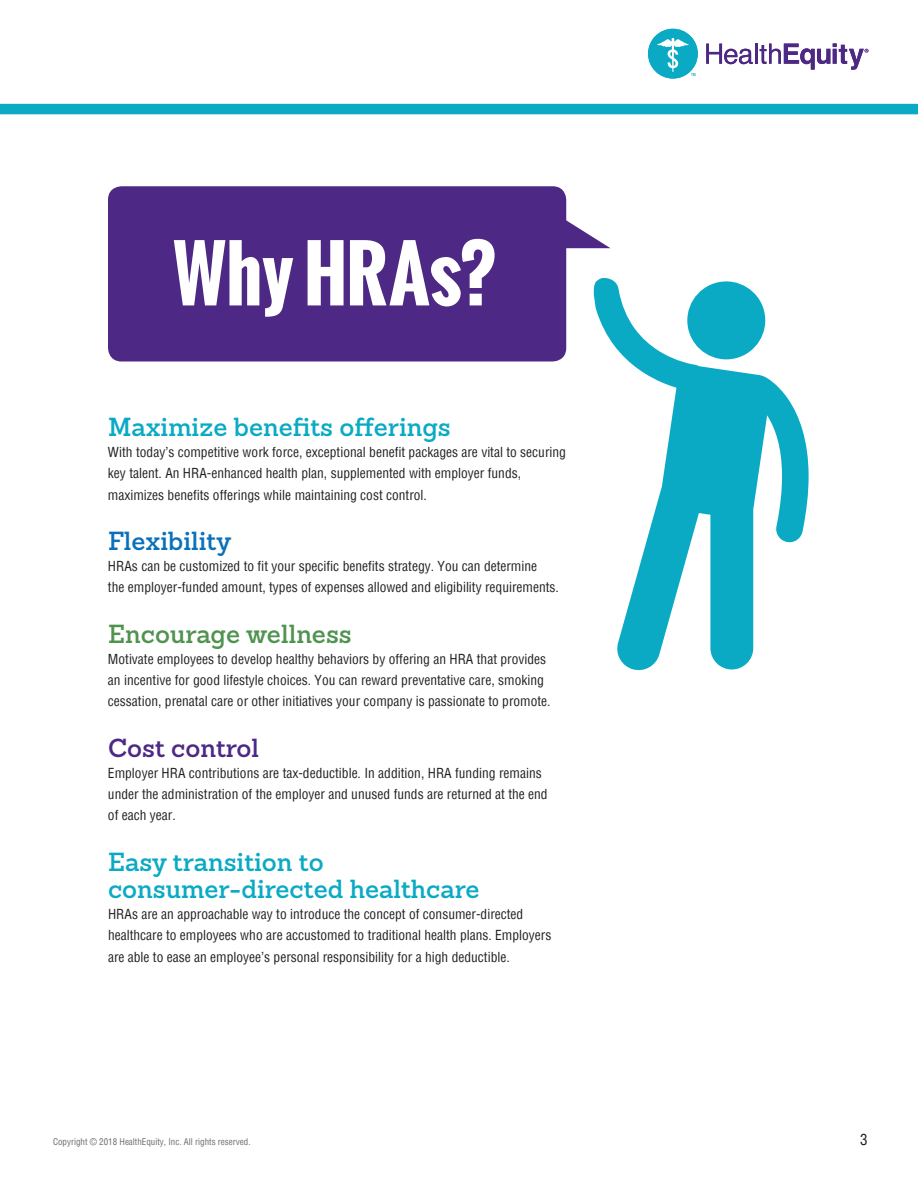
<style>
.page{position:relative;width:918px;height:1188px;background:#fff}
.page>*{position:absolute;margin:0;border:0;box-sizing:border-box;transform-origin:0 0}
.t1{font:700 74.4px "Oswald";letter-spacing:-.005em;color:#fff}
.t2{font:600 25.5px/27.6px "Sanchez Slab";color:#0aaac5}
.t3{font:600 25.5px "Sanchez Slab";color:#50934f}
.t4{font:600 25.5px "Sanchez Slab";color:#0970b9}
.t5{font:600 25.5px "Sanchez Slab";color:#4d2884}
.t6{font:condensed 15px "Helvetica";color:#231f20}
.t7{font:condensed 13.5px/21px "Helvetica";color:#231f20}
.t8{font:condensed 9px "Helvetica";color:#6c6d70}
</style>
<div class="page">
<div style="left:0;top:104px;width:918px;height:10px;background:#0aaac5"></div>
<div style="left:108px;top:186px;width:458px;height:175px;background:#4d2884;border-radius:14px"></div>
<svg style="left:566px;top:202px;width:44px;height:46px"></svg>
<svg style="left:593px;top:278px;width:216px;height:393px"></svg>
<svg style="left:706px;top:44px;width:47px;height:20px"></svg>
<hr style="left:755px;top:44px;width:2px;height:20px;background:#4d2884">
<svg style="left:760px;top:43px;width:108px;height:27px"></svg>
<div style="left:648px;top:29px;width:50px;height:50px;background:#0aaac5;border-radius:50%"></div>
<svg style="left:657px;top:38px;width:38px;height:38px"></svg>
<h1 class="t1" style="left:173px;top:218px;width:324px">Why HRAs?</h1>
<h2 class="t2" style="left:108px;top:413px;width:344px">Maximize benefits offerings</h2>
<p class="t7" style="left:108px;top:442px;width:460px">With today’s competitive work force, exceptional benefit packages are vital to securing key talent. An HRA-enhanced health plan, supplemented with employer funds, maximizes benefits offerings while maintaining cost control.</p>
<h2 class="t4" style="left:108px;top:524px;width:125px">Flexibility</h2>
<p class="t7" style="left:108px;top:556px;width:452px">HRAs can be customized to fit your specific benefits strategy. You can determine<br>the employer-funded amount, types of expenses allowed and eligibility requirements.</p>
<h2 class="t3" style="left:108px;top:617px;width:245px">Encourage wellness</h2>
<p class="t7" style="left:108px;top:649px;width:444px">Motivate employees to develop healthy behaviors by offering an HRA that provides an incentive for good lifestyle choices. You can reward preventative care, smoking cessation, prenatal care or other initiatives your company is passionate to promote.</p>
<h2 class="t5" style="left:108px;top:731px;width:153px">Cost control</h2>
<p class="t7" style="left:108px;top:762px;width:441px">Employer HRA contributions are tax-deductible. In addition, HRA funding remains under the administration of the employer and unused funds are returned at the end of each year.</p>
<h2 class="t2" style="left:108px;top:848px;width:373px">Easy transition to consumer-directed healthcare</h2>
<p class="t7" style="left:108px;top:904px;width:445px">HRAs are an approachable way to introduce the concept of consumer-directed healthcare to employees who are accustomed to traditional health plans. Employers are able to ease an employee’s personal responsibility for a high deductible.</p>
<p class="t8" style="left:53px;top:1136px;width:199px">Copyright © 2018 HealthEquity, Inc. All rights reserved.</p>
<p class="t6" style="left:860px;top:1130px;width:9px">3</p>
</div>
